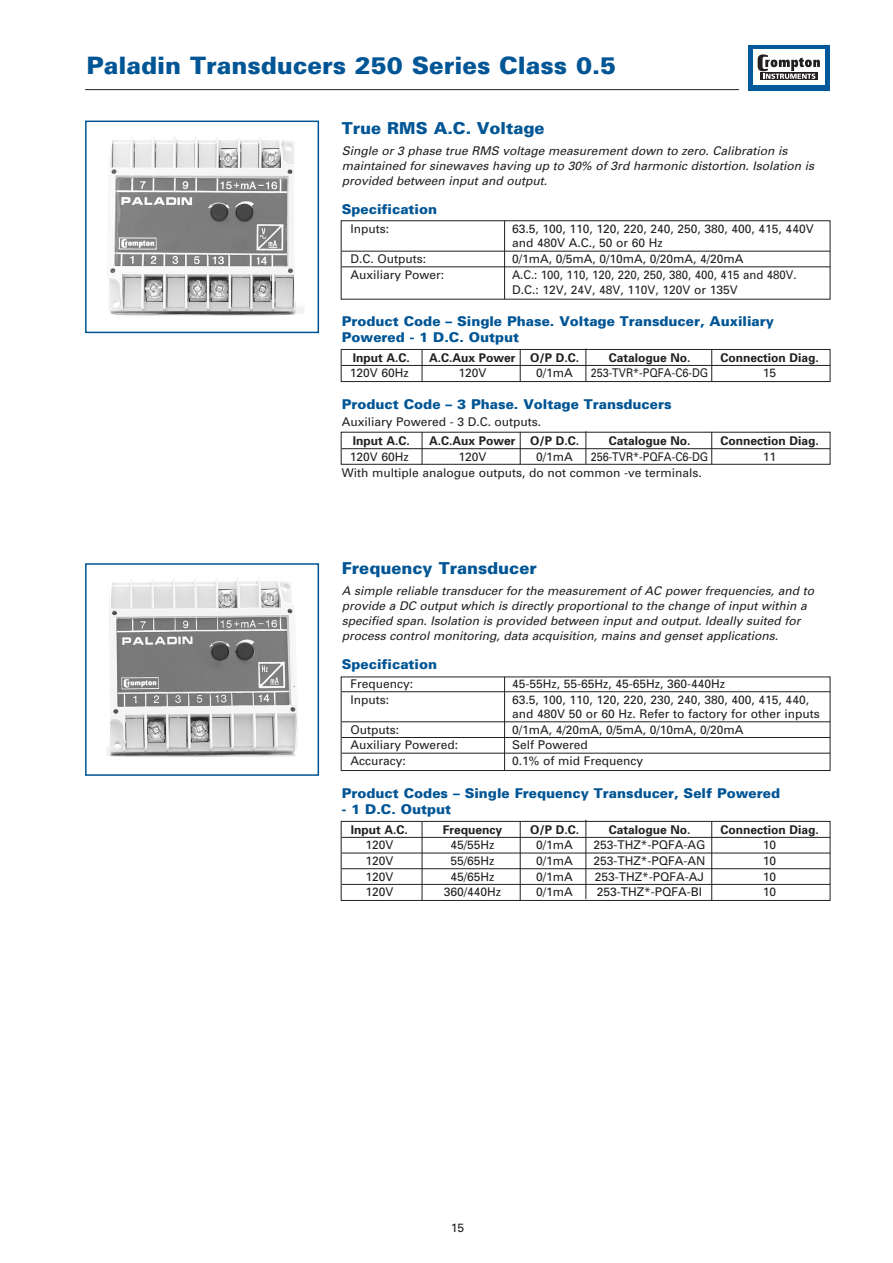
<style>
.page{position:relative;width:893px;height:1263px;background:#fff}
.page>*{position:absolute;margin:0;border:0;box-sizing:border-box;transform-origin:0 0}
.t1{font:900 24px "Univers";color:#005595}
.t2{font:900 16.5px "Univers";color:#005595}
.t3{font:900 13.5px/16.2px "Univers";color:#005595}
.t4{font:12px/14.4px "Univers";color:#231f20}
.t5{font:italic 12px/15px "Univers";color:#231f20}
.t6{font:700 12px "Univers";color:#231f20}
.t7{font:12px/15.8px "Univers";color:#231f20;scale:.95 1}
.t8{font:12px "Univers";color:#231f20;scale:.9 1}
</style>
<div class="page">
<hr style="left:85px;top:89px;width:736px;height:1px;background:#231f20">
<div style="left:738px;top:44px;width:92px;height:57px;background:#fff"></div>
<div style="left:748px;top:45px;width:81px;height:45px;background:#00599b"></div>
<div style="left:753px;top:50px;width:71px;height:35px;background:#fff"></div>
<div style="left:760px;top:72px;width:57px;height:8px;background:#231f20"></div>
<svg style="left:757px;top:54px;width:62px;height:25px"></svg>
<img style="left:108px;top:137px;width:196px;height:179px">
<div style="left:85px;top:121px;width:234px;height:212px;border:2px solid #005595"></div>
<img style="left:106px;top:579px;width:192px;height:178px">
<div style="left:85px;top:563px;width:234px;height:213px;border:2px solid #005595"></div>
<div style="left:341px;top:677px;width:489px;height:94px;border:1px solid #231f20"></div>
<hr style="left:504px;top:677px;width:1px;height:94px;background:#231f20">
<div style="left:341px;top:821px;width:489px;height:80px;border:1px solid #231f20"></div>
<hr style="left:421px;top:821px;width:1px;height:79px;background:#231f20">
<hr style="left:520px;top:821px;width:1px;height:79px;background:#231f20">
<hr style="left:585px;top:820px;width:1px;height:79px;background:#231f20">
<hr style="left:711px;top:821px;width:1px;height:79px;background:#231f20">
<div style="left:341px;top:220px;width:489px;height:80px;border:1px solid #231f20"></div>
<hr style="left:504px;top:221px;width:1px;height:78px;background:#231f20">
<div style="left:341px;top:349px;width:489px;height:33px;border:1px solid #231f20"></div>
<hr style="left:421px;top:349px;width:1px;height:33px;background:#231f20">
<hr style="left:520px;top:349px;width:1px;height:33px;background:#231f20">
<hr style="left:585px;top:349px;width:1px;height:32px;background:#231f20">
<hr style="left:711px;top:349px;width:1px;height:33px;background:#231f20">
<div style="left:341px;top:432px;width:489px;height:33px;border:1px solid #231f20"></div>
<hr style="left:421px;top:432px;width:1px;height:33px;background:#231f20">
<hr style="left:520px;top:432px;width:1px;height:32px;background:#231f20">
<hr style="left:585px;top:431px;width:1px;height:33px;background:#231f20">
<hr style="left:711px;top:432px;width:1px;height:32px;background:#231f20">
<hr style="left:342px;top:251px;width:488px;height:1px;background:#231f20">
<hr style="left:342px;top:267px;width:488px;height:1px;background:#231f20">
<hr style="left:342px;top:365px;width:488px;height:1px;background:#231f20">
<hr style="left:342px;top:448px;width:488px;height:1px;background:#231f20">
<hr style="left:342px;top:691px;width:488px;height:1px;background:#231f20">
<hr style="left:342px;top:722px;width:488px;height:1px;background:#231f20">
<hr style="left:342px;top:737px;width:488px;height:1px;background:#231f20">
<hr style="left:342px;top:753px;width:488px;height:1px;background:#231f20">
<hr style="left:342px;top:837px;width:488px;height:1px;background:#231f20">
<hr style="left:342px;top:853px;width:488px;height:1px;background:#231f20">
<hr style="left:342px;top:868px;width:488px;height:1px;background:#231f20">
<hr style="left:342px;top:884px;width:488px;height:1px;background:#231f20">
<h1 class="t1" style="left:87px;top:57px;width:531px">Paladin Transducers 250 Series Class 0.5</h1>
<h2 class="t2" style="left:342px;top:122px;width:204px">True RMS A.C. Voltage</h2>
<p class="t5" style="left:342px;top:145px;width:473px">Single or 3 phase true RMS voltage measurement down to zero. Calibration is maintained for sinewaves having up to 30% of 3rd harmonic distortion. Isolation is provided between input and output.</p>
<p class="t3" style="left:342px;top:202px;width:97px">Specification</p>
<p class="t4" style="left:350px;top:223px;width:40px">Inputs:</p>
<p class="t4" style="left:512px;top:223px;width:303px">63.5, 100, 110, 120, 220, 240, 250, 380, 400, 415, 440V and 480V A.C., 50 or 60 Hz</p>
<p class="t4" style="left:350px;top:253px;width:77px">D.C. Outputs:</p>
<p class="t4" style="left:512px;top:253px;width:233px">0/1mA, 0/5mA, 0/10mA, 0/20mA, 4/20mA</p>
<p class="t4" style="left:350px;top:268px;width:95px">Auxiliary Power:</p>
<p class="t7" style="left:512px;top:268px;width:301px">A.C.: 100, 110, 120, 220, 250, 380, 400, 415 and 480V.<br>D.C.: 12V, 24V, 48V, 110V, 120V or 135V</p>
<p class="t3" style="left:342px;top:314px;width:434px">Product Code – Single Phase. Voltage Transducer, Auxiliary<br>Powered - 1 D.C. Output</p>
<p class="t6" style="left:353px;top:353px;width:58px">Input A.C.</p>
<p class="t6" style="left:429px;top:353px;width:151px">A.C.Aux Power O/P D.C.</p>
<p class="t6" style="left:608px;top:353px;width:83px">Catalogue No.</p>
<p class="t6" style="left:720px;top:353px;width:100px">Connection Diag.</p>
<p class="t4" style="left:350px;top:367px;width:61px">120V 60Hz</p>
<p class="t4" style="left:458px;top:367px;width:30px">120V</p>
<p class="t4" style="left:536px;top:367px;width:38px">0/1mA</p>
<p class="t8" style="left:590px;top:369px;width:132px">253-TVR*-PQFA-C6-DG</p>
<p class="t4" style="left:762px;top:367px;width:15px">15</p>
<p class="t3" style="left:342px;top:397px;width:331px">Product Code – 3 Phase. Voltage Transducers</p>
<p class="t4" style="left:342px;top:416px;width:201px">Auxiliary Powered - 3 D.C. outputs.</p>
<p class="t6" style="left:353px;top:436px;width:58px">Input A.C.</p>
<p class="t6" style="left:429px;top:436px;width:151px">A.C.Aux Power O/P D.C.</p>
<p class="t6" style="left:608px;top:436px;width:83px">Catalogue No.</p>
<p class="t6" style="left:720px;top:436px;width:100px">Connection Diag.</p>
<p class="t4" style="left:350px;top:450px;width:61px">120V 60Hz</p>
<p class="t4" style="left:458px;top:450px;width:30px">120V</p>
<p class="t4" style="left:536px;top:450px;width:38px">0/1mA</p>
<p class="t8" style="left:590px;top:452px;width:132px">256-TVR*-PQFA-C6-DG</p>
<p class="t4" style="left:762px;top:450px;width:15px">11</p>
<p class="t4" style="left:342px;top:467px;width:361px">With multiple analogue outputs, do not common -ve terminals.</p>
<h2 class="t2" style="left:342px;top:562px;width:196px">Frequency Transducer</h2>
<p class="t5" style="left:342px;top:585px;width:473px">A simple reliable transducer for the measurement of AC power frequencies, and to provide a DC output which is directly proportional to the change of input within a specified span. Isolation is provided between input and output. Ideally suited for process control monitoring, data acquisition, mains and genset applications.</p>
<p class="t3" style="left:342px;top:657px;width:97px">Specification</p>
<p class="t4" style="left:350px;top:678px;width:64px">Frequency:</p>
<p class="t4" style="left:512px;top:678px;width:215px">45-55Hz, 55-65Hz, 45-65Hz, 360-440Hz</p>
<p class="t4" style="left:350px;top:693px;width:40px">Inputs:</p>
<p class="t4" style="left:512px;top:693px;width:309px">63.5, 100, 110, 120, 220, 230, 240, 380, 400, 415, 440, and 480V 50 or 60 Hz. Refer to factory for other inputs</p>
<p class="t4" style="left:350px;top:723px;width:50px">Outputs:</p>
<p class="t4" style="left:512px;top:723px;width:233px">0/1mA, 4/20mA, 0/5mA, 0/10mA, 0/20mA</p>
<p class="t4" style="left:350px;top:739px;width:109px">Auxiliary Powered:</p>
<p class="t4" style="left:512px;top:739px;width:77px">Self Powered</p>
<p class="t4" style="left:350px;top:755px;width:57px">Accuracy:</p>
<p class="t4" style="left:512px;top:755px;width:133px">0.1% of mid Frequency</p>
<p class="t3" style="left:342px;top:786px;width:440px">Product Codes – Single Frequency Transducer, Self Powered</p>
<p class="t3" style="left:342px;top:803px;width:111px">- 1 D.C. Output</p>
<p class="t6" style="left:351px;top:825px;width:58px">Input A.C.</p>
<p class="t6" style="left:442px;top:825px;width:61px">Frequency</p>
<p class="t6" style="left:530px;top:825px;width:50px">O/P D.C.</p>
<p class="t6" style="left:608px;top:825px;width:83px">Catalogue No.</p>
<p class="t6" style="left:720px;top:825px;width:100px">Connection Diag.</p>
<p class="t4" style="left:365px;top:839px;width:30px">120V</p>
<p class="t4" style="left:450px;top:839px;width:46px">45/55Hz</p>
<p class="t4" style="left:536px;top:839px;width:38px">0/1mA</p>
<p class="t4" style="left:593px;top:839px;width:113px">253-THZ*-PQFA-AG</p>
<p class="t4" style="left:763px;top:839px;width:15px">10</p>
<p class="t4" style="left:365px;top:855px;width:30px">120V</p>
<p class="t4" style="left:450px;top:855px;width:46px">55/65Hz</p>
<p class="t4" style="left:536px;top:855px;width:38px">0/1mA</p>
<p class="t4" style="left:593px;top:855px;width:113px">253-THZ*-PQFA-AN</p>
<p class="t4" style="left:763px;top:855px;width:15px">10</p>
<p class="t4" style="left:365px;top:870px;width:30px">120V</p>
<p class="t4" style="left:450px;top:870px;width:46px">45/65Hz</p>
<p class="t4" style="left:536px;top:870px;width:38px">0/1mA</p>
<p class="t4" style="left:595px;top:870px;width:111px">253-THZ*-PQFA-AJ</p>
<p class="t4" style="left:763px;top:870px;width:15px">10</p>
<p class="t4" style="left:365px;top:886px;width:30px">120V</p>
<p class="t4" style="left:443px;top:886px;width:59px">360/440Hz</p>
<p class="t4" style="left:536px;top:886px;width:38px">0/1mA</p>
<p class="t4" style="left:597px;top:886px;width:107px">253-THZ*-PQFA-BI</p>
<p class="t4" style="left:763px;top:886px;width:15px">10</p>
<p class="t4" style="left:450px;top:1222px;width:15px">15</p>
</div>
